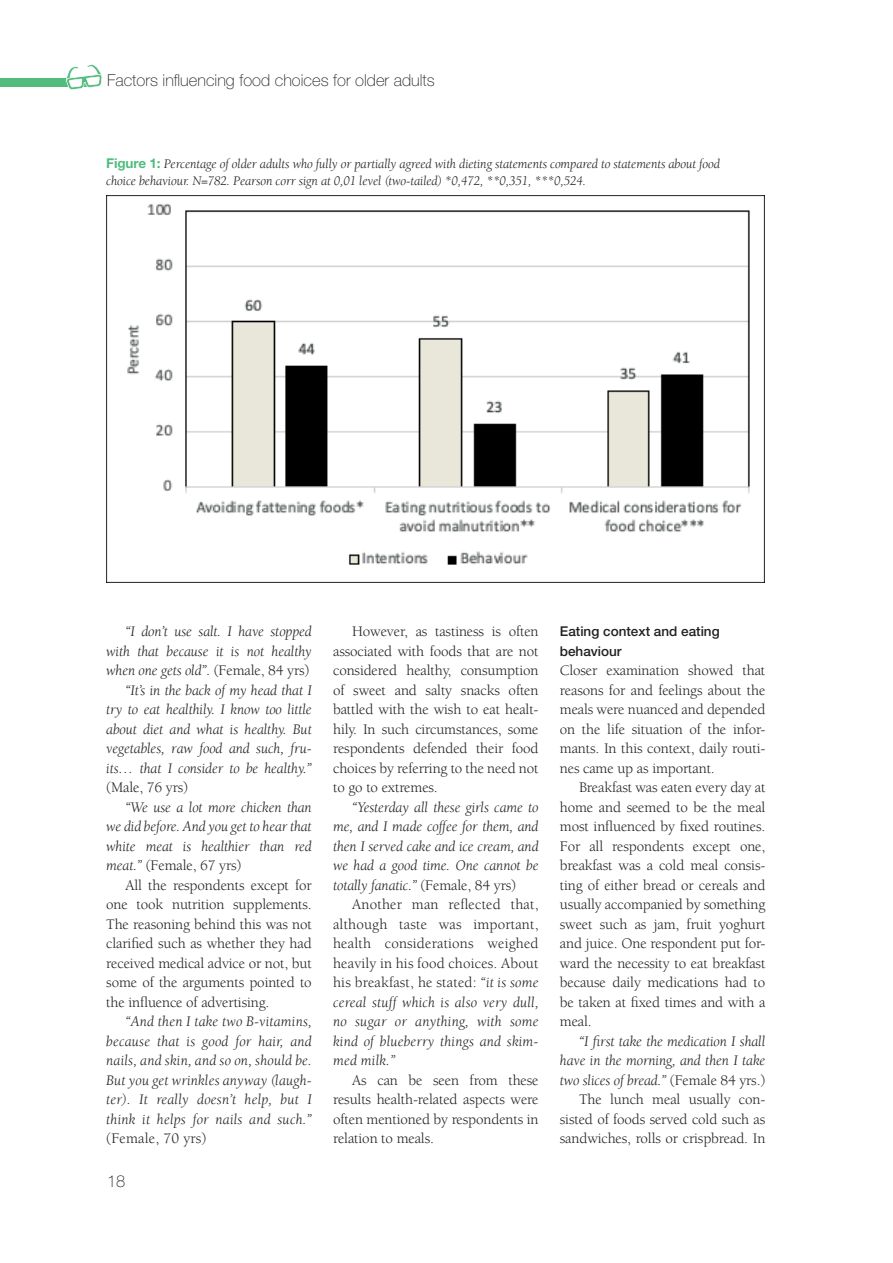
<style>
.page{position:relative;width:893px;height:1263px;background:#fff}
.page>*{position:absolute;margin:0;border:0;box-sizing:border-box;transform-origin:0 0}
.t1{font:100 16.5px "Helvetica Neue LT Std";color:#231f20}
.t2{font:15px/19.5px "Berkeley Std";letter-spacing:-.01em;color:#231f20;text-align:justify}
.t3{font:italic 15px/19.5px "Berkeley Std";letter-spacing:-.01em;color:#231f20;text-align:justify}
.t4{font:15px "Berkeley Std";letter-spacing:.01em;color:#231f20}
.t5{font:italic 13.5px/16.5px "Berkeley Std";letter-spacing:-.01em;color:#231f20}
.t6{font:500 13.5px/19.5px "Helvetica Neue LT Std";color:#231f20}
.s1{font-family:"Helvetica Neue LT Std";font-weight:700;font-style:normal;color:#52bc7f}
.s2{font-style:normal}
.s3{font-style:italic}
</style>
<div class="page">
<div style="left:0;top:78px;width:91px;height:9px;background:#52bc7f"></div>
<svg style="left:66px;top:64px;width:36px;height:26px"></svg>
<img style="left:106px;top:195px;width:659px;height:388px">
<p class="t1" style="left:107px;top:71px;width:329px">Factors influencing food choices for older adults</p>
<p class="t5" style="left:106px;top:156px;width:615px"><span class="s1">Figure 1:</span> Percentage of older adults who fully or partially agreed with dieting statements compared to statements about food choice behaviour. N=782. Pearson corr sign at 0,01 level (two-tailed) *0,472, **0,351, ***0,524.</p>
<p class="t3" style="left:106px;top:622px;width:207px;text-align:right">“I don’t use salt. I have stopped with that because it is not healthy when one gets old”. <span class="s2">(Female, 84 yrs) </span>“It’s in the back of my head that I try to eat healthily. I know too little about diet and what is healthy. But vegetables, raw food and such, fru&shy;its… that I consider to be healthy.”</p>
<p class="t2" style="left:106px;top:778px;width:83px">(Male, 76 yrs)</p>
<p class="t3" style="left:106px;top:798px;width:207px;text-indent:19px">“We use a lot more chicken than we did before. And you get to hear that white meat is healthier than red meat.” <span class="s2">(Female, 67 yrs)</span></p>
<p class="t2" style="left:106px;top:876px;width:207px;text-indent:19px">All the respondents except for one took nutrition supplements.<br>The reasoning behind this was not clarified such as whether they had received medical advice or not, but some of the arguments pointed to the influence of advertising.</p>
<p class="t3" style="left:106px;top:1012px;width:207px;text-indent:19px">“And then I take two B-vitamins, because that is good for hair, and nails, and skin, and so on, should be.<br>But you get wrinkles anyway (laugh&shy;ter). It really doesn’t help, but I think it helps for nails and such.”</p>
<p class="t4" style="left:106px;top:1131px;width:102px">(Female, 70 yrs)</p>
<p class="t1" style="left:107px;top:1171px;width:20px">18</p>
<p class="t2" style="left:333px;top:622px;width:207px;text-indent:19px">However, as tastiness is often associated with foods that are not considered healthy, consumption of sweet and salty snacks often battled with the wish to eat healt&shy;hily. In such circumstances, some respondents defended their food choices by referring to the need not to go to extremes.</p>
<p class="t3" style="left:333px;top:798px;width:207px;text-indent:19px">“Yesterday all these girls came to me, and I made coffee for them, and then I served cake and ice cream, and we had a good time. One cannot be totally fanatic.” <span class="s2">(Female, 84 yrs)</span></p>
<p class="t2" style="left:333px;top:895px;width:207px;text-indent:19px">Another man reflected that, although taste was important, health considerations weighed heavily in his food choices. About his breakfast, he stated: <span class="s3">“it is some cereal stuff which is also very dull, no sugar or anything, with some kind of blueberry things and skim&shy;med milk.”</span></p>
<p class="t2" style="left:333px;top:1071px;width:207px;text-indent:19px">As can be seen from these results health-related aspects were often mentioned by respondents in relation to meals.</p>
<p class="t6" style="left:560px;top:622px;width:161px">Eating context and eating behaviour</p>
<p class="t2" style="left:560px;top:661px;width:207px">Closer examination showed that reasons for and feelings about the meals were nuanced and depended on the life situation of the infor&shy;mants. In this context, daily routi&shy;nes came up as important.</p>
<p class="t2" style="left:560px;top:778px;width:207px;text-indent:19px">Breakfast was eaten every day at home and seemed to be the meal most influenced by fixed routines.<br>For all respondents except one, breakfast was a cold meal consis&shy;ting of either bread or cereals and usually accompanied by something sweet such as jam, fruit yoghurt and juice. One respondent put for&shy;ward the necessity to eat breakfast because daily medications had to be taken at fixed times and with a meal.</p>
<p class="t2" style="left:560px;top:1032px;width:207px;text-align:right"><span class="s3">“I first take the medication I shall have in the morning, and then I take two slices of bread.”</span> (Female 84 yrs.)<br>The lunch meal usually con&shy;sisted of foods served cold such as sandwiches, rolls or crispbread. In</p>
</div>
